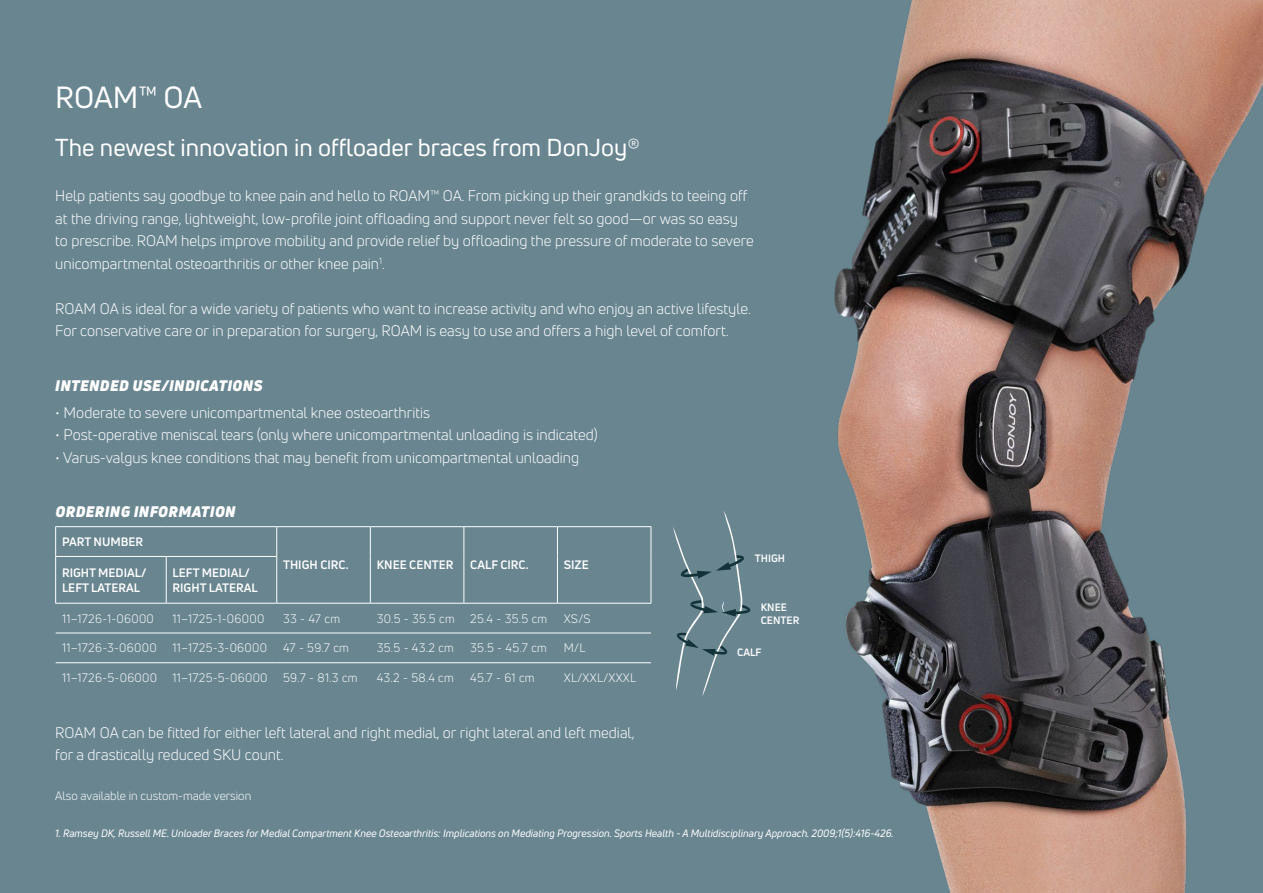
<style>
.page{position:relative;width:1263px;height:893px;background:#688590}
.page>*{position:absolute;margin:0;border:0;box-sizing:border-box;transform-origin:0 0}
.t1{font:30px "Uni Neue";letter-spacing:-.005em;color:#fff}
.Brand_Subs_2021{font:24px "Uni Neue";color:#fff}
.Brand_Subs_2021-2{font:15px/22.5px "Uni Neue";color:#fff}
.Brand_Subs_2021-3{font:italic 900 15px "Uni Neue";letter-spacing:.025em;color:#fff}
.Table_Text_2021{font:12px "Uni Neue";letter-spacing:.025em;color:#fff}
.Table_Sub_Title_2021{font:700 12px/15px "Uni Neue";color:#fff}
.Table_Text_2021-2{font:12px "Uni Neue";color:#fff}
.Table_Text_2021-3{font:italic 10.5px "Uni Neue";color:#fff}
.Table_Sub_Title_2021-2{font:700 10.5px/12.6px "Uni Neue";color:#fff}
</style>
<div class="page">
<img style="left:750px;top:0;width:513px;height:893px">
<hr style="left:56px;top:633px;width:110px;height:1px;background:#fff">
<hr style="left:166px;top:633px;width:111px;height:1px;background:#fff">
<hr style="left:277px;top:633px;width:93px;height:1px;background:#fff">
<hr style="left:370px;top:633px;width:94px;height:1px;background:#fff">
<hr style="left:464px;top:633px;width:93px;height:1px;background:#fff">
<hr style="left:557px;top:633px;width:94px;height:1px;background:#fff">
<hr style="left:56px;top:662px;width:110px;height:1px;background:#fff">
<hr style="left:166px;top:662px;width:111px;height:1px;background:#fff">
<hr style="left:277px;top:662px;width:93px;height:1px;background:#fff">
<hr style="left:370px;top:662px;width:94px;height:1px;background:#fff">
<hr style="left:464px;top:662px;width:93px;height:1px;background:#fff">
<hr style="left:557px;top:662px;width:94px;height:1px;background:#fff">
<hr style="left:55px;top:526px;width:111px;height:1px;background:#fff">
<svg style="left:55px;top:527px;width:1px;height:29px"></svg>
<hr style="left:166px;top:526px;width:111px;height:1px;background:#fff">
<hr style="left:277px;top:526px;width:93px;height:1px;background:#fff">
<hr style="left:370px;top:526px;width:94px;height:1px;background:#fff">
<hr style="left:464px;top:526px;width:93px;height:1px;background:#fff">
<hr style="left:557px;top:526px;width:94px;height:1px;background:#fff">
<svg style="left:651px;top:527px;width:1px;height:29px"></svg>
<hr style="left:651px;top:556px;width:1px;height:47px;background:#fff">
<hr style="left:277px;top:603px;width:93px;height:1px;background:#fff">
<hr style="left:370px;top:603px;width:94px;height:1px;background:#fff">
<hr style="left:464px;top:603px;width:93px;height:1px;background:#fff">
<hr style="left:557px;top:603px;width:94px;height:1px;background:#fff">
<svg style="left:276px;top:527px;width:1px;height:29px"></svg>
<svg style="left:370px;top:527px;width:1px;height:29px"></svg>
<svg style="left:463px;top:527px;width:1px;height:29px"></svg>
<svg style="left:557px;top:527px;width:1px;height:29px"></svg>
<hr style="left:370px;top:556px;width:1px;height:47px;background:#fff">
<hr style="left:463px;top:556px;width:1px;height:47px;background:#fff">
<hr style="left:557px;top:556px;width:1px;height:47px;background:#fff">
<hr style="left:56px;top:556px;width:110px;height:1px;background:#fff">
<hr style="left:166px;top:556px;width:111px;height:1px;background:#fff">
<hr style="left:166px;top:557px;width:1px;height:46px;background:#fff">
<hr style="left:276px;top:557px;width:1px;height:46px;background:#fff">
<hr style="left:55px;top:556px;width:1px;height:47px;background:#fff">
<hr style="left:55px;top:603px;width:111px;height:1px;background:#fff">
<hr style="left:166px;top:603px;width:111px;height:1px;background:#fff">
<svg style="left:673px;top:511px;width:77px;height:185px"></svg>
<p class="t1" style="left:55px;top:78px;width:148px">ROAM™ OA</p>
<p class="Brand_Subs_2021" style="left:55px;top:133px;width:586px">The newest innovation in offloader braces from DonJoy®</p>
<p class="Brand_Subs_2021-2" style="left:55px;top:185px;width:700px">Help patients say goodbye to knee pain and hello to ROAM™ OA. From picking up their grandkids to teeing off at the driving range, lightweight, low-profile joint offloading and support never felt so good—or was so easy to prescribe. ROAM helps improve mobility and provide relief by offloading the pressure of moderate to severe unicompartmental osteoarthritis or other knee pain<sup>1</sup>.</p>
<p class="Brand_Subs_2021-2" style="left:55px;top:297px;width:697px">ROAM OA is ideal for a wide variety of patients who want to increase activity and who enjoy an active lifestyle.<br>For conservative care or in preparation for surgery, ROAM is easy to use and offers a high level of comfort.</p>
<p class="Brand_Subs_2021-3" style="left:55px;top:375px;width:209px">INTENDED USE/INDICATIONS</p>
<p class="Brand_Subs_2021-2" style="left:55px;top:401px;width:376px">• Moderate to severe unicompartmental knee osteoarthritis</p>
<p class="Brand_Subs_2021-2" style="left:55px;top:423px;width:544px">• Post-operative meniscal tears (only where unicompartmental unloading is indicated)</p>
<p class="Brand_Subs_2021-2" style="left:55px;top:446px;width:525px">• Varus-valgus knee conditions that may benefit from unicompartmental unloading</p>
<p class="Brand_Subs_2021-3" style="left:56px;top:501px;width:181px">ORDERING INFORMATION</p>
<p class="Table_Sub_Title_2021" style="left:62px;top:534px;width:83px">PART NUMBER</p>
<p class="Table_Sub_Title_2021" style="left:283px;top:557px;width:67px">THIGH CIRC.</p>
<p class="Table_Sub_Title_2021" style="left:377px;top:557px;width:78px">KNEE CENTER</p>
<p class="Table_Sub_Title_2021" style="left:470px;top:557px;width:60px">CALF CIRC.</p>
<p class="Table_Sub_Title_2021" style="left:564px;top:557px;width:27px">SIZE</p>
<p class="Table_Sub_Title_2021" style="left:62px;top:565px;width:86px">RIGHT MEDIAL/<br>LEFT LATERAL</p>
<p class="Table_Sub_Title_2021" style="left:173px;top:565px;width:87px">LEFT MEDIAL/<br>RIGHT LATERAL</p>
<p class="Table_Text_2021" style="left:62px;top:611px;width:93px">11–1726-1-06000</p>
<p class="Table_Text_2021" style="left:173px;top:611px;width:93px">11–1725-1-06000</p>
<p class="Table_Text_2021" style="left:283px;top:611px;width:58px">33 - 47 cm</p>
<p class="Table_Text_2021" style="left:377px;top:611px;width:80px">30.5 - 35.5 cm</p>
<p class="Table_Text_2021" style="left:470px;top:611px;width:79px">25.4 - 35.5 cm</p>
<p class="Table_Text_2021" style="left:564px;top:611px;width:28px">XS/S</p>
<p class="Table_Text_2021" style="left:62px;top:641px;width:96px">11–1726-3-06000</p>
<p class="Table_Text_2021" style="left:173px;top:641px;width:96px">11–1725-3-06000</p>
<p class="Table_Text_2021" style="left:283px;top:641px;width:67px">47 - 59.7 cm</p>
<p class="Table_Text_2021" style="left:377px;top:641px;width:79px">35.5 - 43.2 cm</p>
<p class="Table_Text_2021" style="left:470px;top:641px;width:78px">35.5 - 45.7 cm</p>
<p class="Table_Text_2021" style="left:564px;top:641px;width:23px">M/L</p>
<p class="Table_Text_2021" style="left:62px;top:671px;width:97px">11–1726-5-06000</p>
<p class="Table_Text_2021" style="left:173px;top:671px;width:96px">11–1725-5-06000</p>
<p class="Table_Text_2021" style="left:283px;top:671px;width:76px">59.7 - 81.3 cm</p>
<p class="Table_Text_2021" style="left:377px;top:671px;width:79px">43.2 - 58.4 cm</p>
<p class="Table_Text_2021" style="left:470px;top:671px;width:66px">45.7 - 61 cm</p>
<p class="Table_Text_2021" style="left:564px;top:671px;width:74px">XL/XXL/XXXL</p>
<p class="Brand_Subs_2021-2" style="left:55px;top:721px;width:581px">ROAM OA can be fitted for either left lateral and right medial, or right lateral and left medial, for a drastically reduced SKU count.</p>
<p class="Table_Sub_Title_2021-2" style="left:755px;top:552px;width:32px">THIGH</p>
<p class="Table_Sub_Title_2021-2" style="left:761px;top:601px;width:40px">KNEE<br>CENTER</p>
<p class="Table_Sub_Title_2021-2" style="left:737px;top:646px;width:26px">CALF</p>
<p class="Table_Text_2021-2" style="left:55px;top:788px;width:198px">Also available in custom-made version</p>
<p class="Table_Text_2021-3" style="left:55px;top:827px;width:840px">1. Ramsey DK, Russell ME. Unloader Braces for Medial Compartment Knee Osteoarthritis: Implications on Mediating Progression. Sports Health - A Multidisciplinary Approach. 2009;1(5):416-426.</p>
</div>
